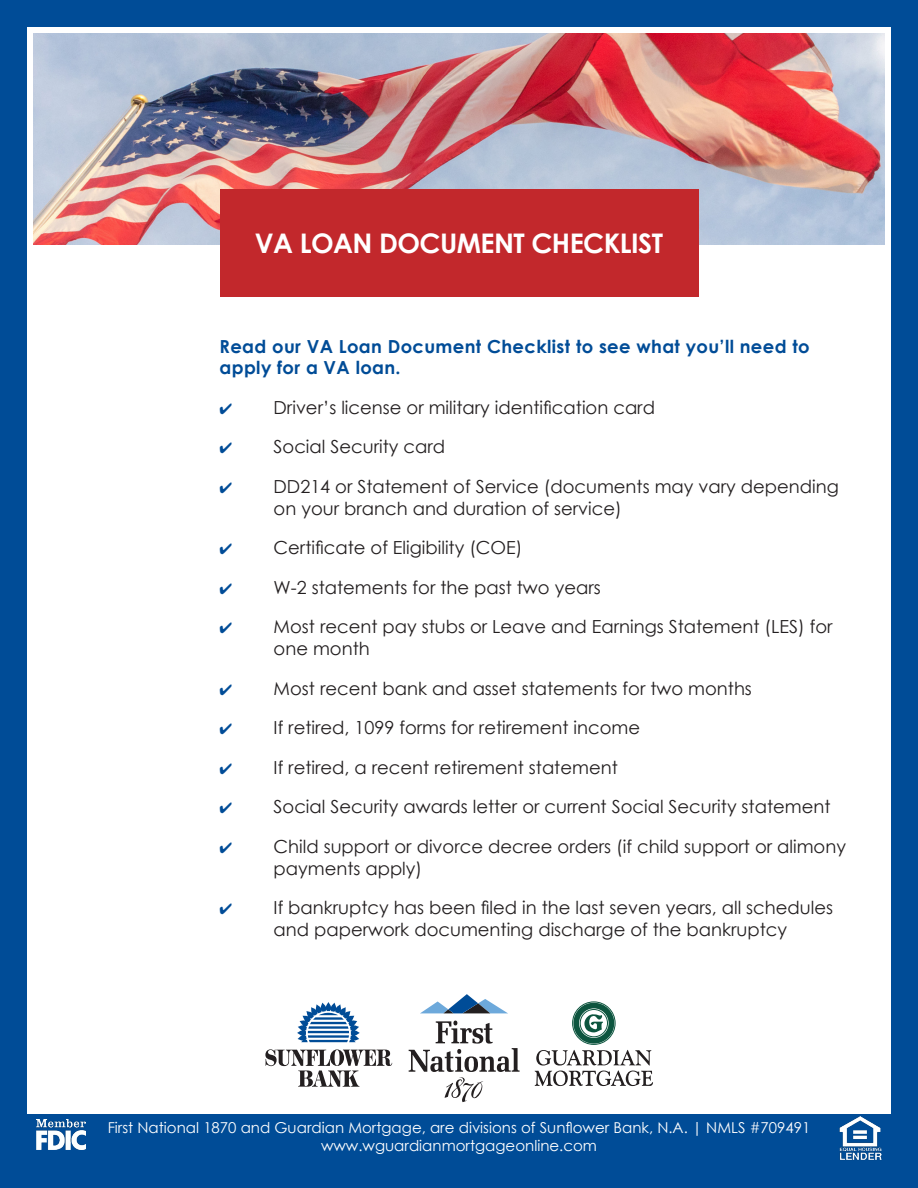
<style>
.page{position:relative;width:918px;height:1188px;background:#fff}
.page>*{position:absolute;margin:0;border:0;box-sizing:border-box;transform-origin:0 0}
.t1{font:700 27px "Century Gothic";letter-spacing:-.02em;color:#fff}
.t2{font:18px/21.6px "Century Gothic";color:#231f20}
.t3{font:700 18px/21.6px "Century Gothic";letter-spacing:.02em;color:#004c97}
.t4{font:15px "Century Gothic";color:#fff}
.s1{color:#004c97}
</style>
<div class="page">
<img style="left:34px;top:34px;width:850px;height:210px">
<div style="left:27px;top:1114px;width:864px;height:49px;background:#004c97"></div>
<img style="left:840px;top:1117px;width:41px;height:43px">
<img style="left:37px;top:1120px;width:48px;height:29px">
<svg style="left:409px;top:1021px;width:111px;height:81px"></svg>
<div style="left:572px;top:1002px;width:43px;height:43px;border:1px solid #0d553f;border-radius:50%"></div>
<svg style="left:573px;top:1003px;width:41px;height:41px"></svg>
<svg style="left:535px;top:1050px;width:118px;height:36px"></svg>
<svg style="left:297px;top:1002px;width:63px;height:40px"></svg>
<svg style="left:265px;top:1049px;width:127px;height:38px"></svg>
<svg style="left:421px;top:994px;width:86px;height:19px"></svg>
<div style="left:220px;top:189px;width:478px;height:108px;background:#c2282c"></div>
<div style="left:0;top:0;width:918px;height:1188px;border:27px solid #004c97"></div>
<p class="t1" style="left:255px;top:223px;width:410px">VA LOAN DOCUMENT CHECKLIST</p>
<p class="t3" style="left:220px;top:334px;width:592px">Read our VA Loan Document Checklist to see what you’ll need to apply for a VA loan.</p>
<p class="t2" style="left:220px;top:396px;width:437px"><span class="s1">✔</span> Driver’s license or military identification card</p>
<p class="t2" style="left:220px;top:436px;width:227px"><span class="s1">✔</span> Social Security card</p>
<p class="t2" style="left:274px;top:475px;width:567px;text-indent:-54px"><span class="s1">✔</span> DD214 or Statement of Service (documents may vary depending on your branch and duration of service)</p>
<p class="t2" style="left:220px;top:537px;width:304px"><span class="s1">✔</span> Certificate of Eligibility (COE)</p>
<p class="t2" style="left:220px;top:576px;width:383px"><span class="s1">✔</span> W-2 statements for the past two years</p>
<p class="t2" style="left:274px;top:616px;width:561px;text-indent:-54px"><span class="s1">✔</span> Most recent pay stubs or Leave and Earnings Statement (LES) for one month</p>
<p class="t2" style="left:220px;top:677px;width:534px"><span class="s1">✔</span> Most recent bank and asset statements for two months</p>
<p class="t2" style="left:220px;top:717px;width:422px"><span class="s1">✔</span> If retired, 1099 forms for retirement income</p>
<p class="t2" style="left:220px;top:756px;width:400px"><span class="s1">✔</span> If retired, a recent retirement statement</p>
<p class="t2" style="left:220px;top:796px;width:612px"><span class="s1">✔</span> Social Security awards letter or current Social Security statement</p>
<p class="t2" style="left:274px;top:835px;width:574px;text-indent:-54px"><span class="s1">✔</span> Child support or divorce decree orders (if child support or alimony payments apply)</p>
<p class="t2" style="left:220px;top:897px;width:615px;text-align:center"><span class="s1">✔</span> If bankruptcy has been filed in the last seven years, all schedules and paperwork documenting discharge of the bankruptcy</p>
<p class="t4" style="left:108px;top:1118px;width:704px">First National 1870 and Guardian Mortgage, are divisions of Sunflower Bank, N.A. | NMLS #709491</p>
<p class="t4" style="left:321px;top:1136px;width:277px">www.wguardianmortgageonline.com</p>
</div>
